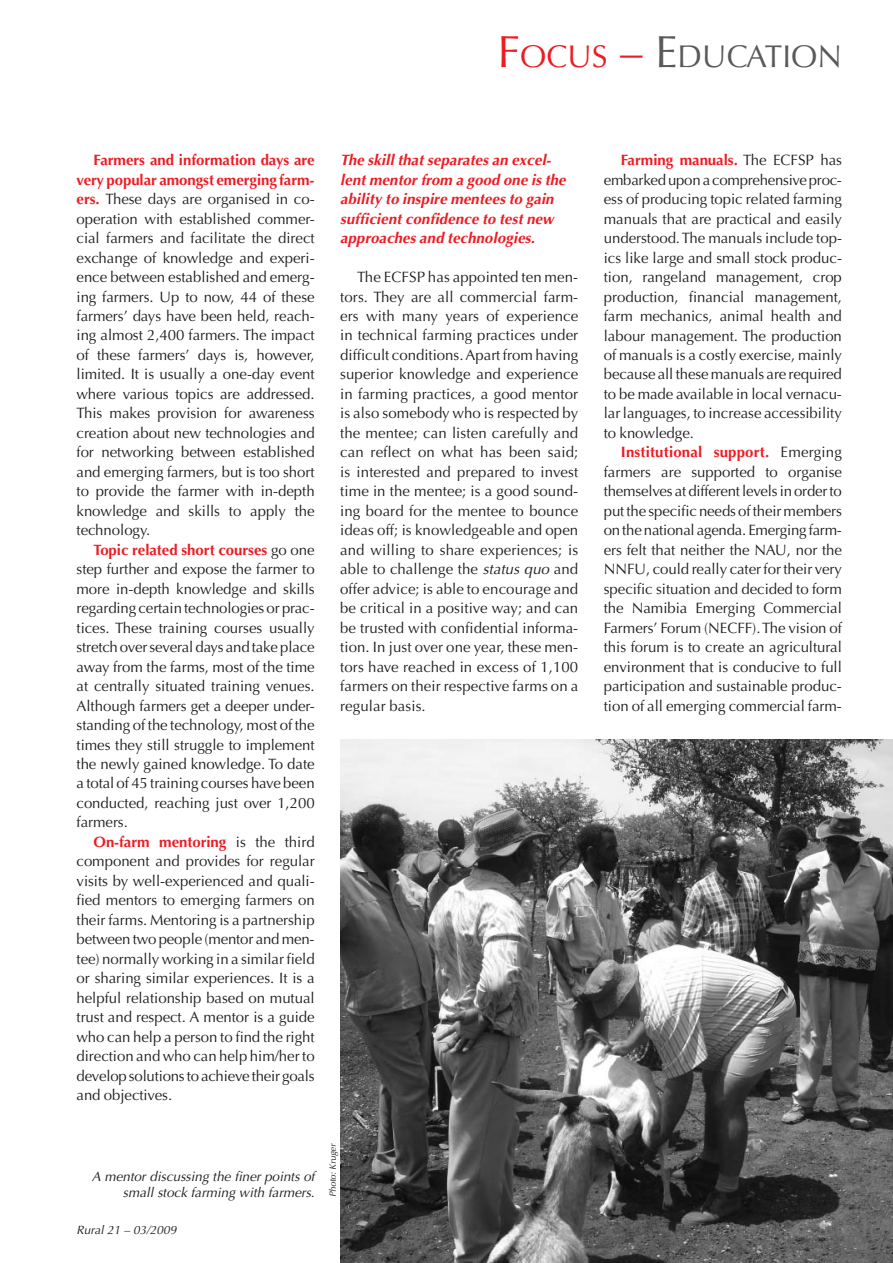
<style>
.page{position:relative;width:893px;height:1263px;background:#fff}
.page>*{position:absolute;margin:0;border:0;box-sizing:border-box;transform-origin:0 0}
.t1{font:31.5px "Optima";color:#58595b}
.t2{font:15px/19.5px "Optima";letter-spacing:-.005em;color:#231f20;text-align:justify}
.t3{font:italic 700 15px/19.5px "Optima";letter-spacing:.005em;color:#ed1c24}
.t4{font:italic 13.5px/16.5px "Optima";color:#231f20;text-align:right}
.t5{font:italic 12px "Optima";color:#231f20}
.t6{font:italic 9px "Optima";color:#231f20}
.s1{font-size:45px;color:#ed1c24}
.s2{color:#ed1c24}
.s3{font-size:45px}
.s4{font-weight:700;color:#ed1c24}
.s5{font-style:italic}
</style>
<div class="page">
<img style="left:340px;top:740px;width:553px;height:523px">
<h1 class="t1" style="left:498px;top:43px;width:346px"><span class="s1">F</span><span class="s2">OCUS</span> <span class="s1">–</span> <span class="s3">E</span>DUCATION</h1>
<p class="t2" style="left:77px;top:152px;width:240px;text-indent:17px"><span class="s4">Farmers and information days are very popular amongst emerging farm&shy;ers.</span> These days are organised in co&shy;operation with established commer&shy;cial farmers and facilitate the direct exchange of knowledge and experi&shy;ence between established and emerg&shy;ing farmers. Up to now, 44 of these farmers’ days have been held, reach&shy;ing almost 2,400 farmers. The impact of these farmers’ days is, however, limited. It is usually a one-day event where various topics are addressed.<br>This makes provision for awareness creation about new technologies and for networking between established and emerging farmers, but is too short to provide the farmer with in-depth knowledge and skills to apply the technology.</p>
<p class="t2" style="left:77px;top:541px;width:240px;text-indent:17px"><span class="s4">Topic related short courses</span> go one step further and expose the farmer to more in-depth knowledge and skills regarding certain technologies or prac&shy;tices. These training courses usually stretch over several days and take place away from the farms, most of the time at centrally situated training venues.<br>Although farmers get a deeper under&shy;standing of the technology, most of the times they still struggle to implement the newly gained knowledge. To date a total of 45 training courses have been conducted, reaching just over 1,200 farmers.</p>
<p class="t2" style="left:77px;top:833px;width:240px;text-indent:17px"><span class="s4">On-farm mentoring</span> is the third component and provides for regular visits by well-experienced and quali&shy;fied mentors to emerging farmers on their farms. Mentoring is a partnership between two people (mentor and men&shy;tee) normally working in a similar field or sharing similar experiences. It is a helpful relationship based on mutual trust and respect. A mentor is a guide who can help a person to find the right direction and who can help him/her to develop solutions to achieve their goals and objectives.</p>
<p class="t3" style="left:340px;top:152px;width:227px">The skill that separates an excel&shy;lent mentor from a good one is the ability to inspire mentees to gain sufficient confidence to test new approaches and technologies.</p>
<p class="t2" style="left:340px;top:269px;width:240px;text-indent:17px">The ECFSP has appointed ten men&shy;tors. They are all commercial farm&shy;ers with many years of experience in technical farming practices under difficult conditions. Apart from having superior knowledge and experience in farming practices, a good mentor is also somebody who is respected by the mentee; can listen carefully and can reflect on what has been said; is interested and prepared to invest time in the mentee; is a good sound&shy;ing board for the mentee to bounce ideas off; is knowledgeable and open and willing to share experiences; is able to challenge the <span class="s5">status quo</span> and offer advice; is able to encourage and be critical in a positive way; and can be trusted with confidential informa&shy;tion. In just over one year, these men&shy;tors have reached in excess of 1,100 farmers on their respective farms on a regular basis.</p>
<p class="t4" style="left:92px;top:1169px;width:224px">A mentor discussing the finer points of small stock farming with farmers.</p>
<p class="t5" style="left:77px;top:1224px;width:101px">Rural 21 – 03/2009</p>
<p class="t6" style="left:329px;top:1197px;width:55px;rotate:-90deg">Photo: Kruger</p>
<p class="t2" style="left:604px;top:152px;width:240px;text-indent:17px"><span class="s4">Farming manuals.</span> The ECFSP has embarked upon a comprehensive proc&shy;ess of producing topic related farming manuals that are practical and easily understood. The manuals include top&shy;ics like large and small stock produc&shy;tion, rangeland management, crop production, financial management, farm mechanics, animal health and labour management. The production of manuals is a costly exercise, mainly because all these manuals are required to be made available in local vernacu&shy;lar languages, to increase accessibility to knowledge.</p>
<p class="t2" style="left:604px;top:444px;width:240px;text-indent:17px"><span class="s4">Institutional support.</span> Emerging farmers are supported to organise themselves at different levels in order to put the specific needs of their members on the national agenda. Emerging farm&shy;ers felt that neither the NAU, nor the NNFU, could really cater for their very specific situation and decided to form the Namibia Emerging Commercial Farmers’ Forum (NECFF). The vision of this forum is to create an agricultural environment that is conducive to full participation and sustainable produc&shy;tion of all emerging commercial farm-</p>
</div>
